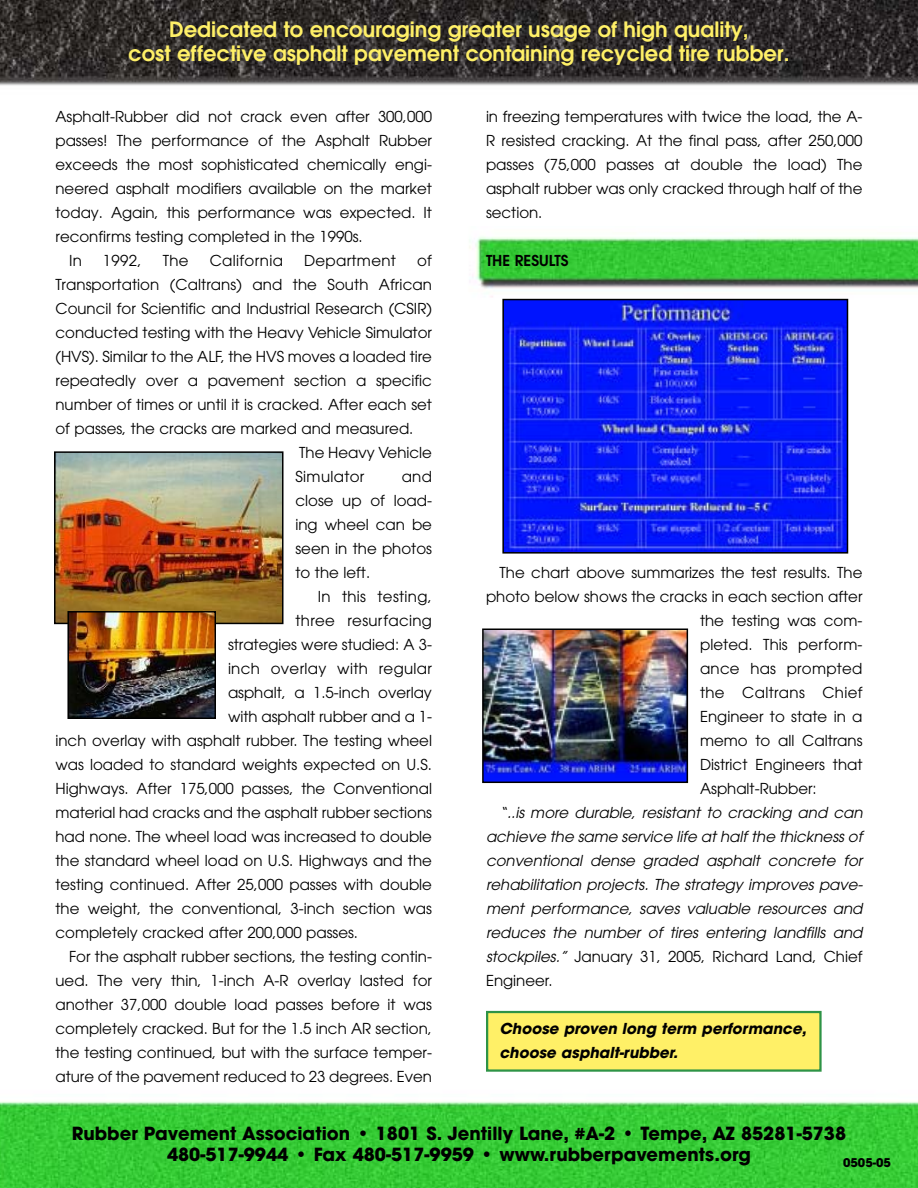
<style>
.page{position:relative;width:918px;height:1188px;background:#fff}
.page>*{position:absolute;margin:0;border:0;box-sizing:border-box;transform-origin:0 0}
.t1{font:600 21px/24px "Avant Garde";color:#fff067;text-align:center}
.t2{font:700 18px/21px "Avant Garde";color:#000;text-align:center}
.t3{font:15px/24px "Avant Garde";color:#000;text-align:justify}
.t4{font:italic 15px/24px "Avant Garde";color:#000;text-align:justify}
.t5{font:15px "Avant Garde";letter-spacing:.02em;color:#000}
.t6{font:italic 700 15px/24px "Avant Garde";color:#000}
.t7{font:600 15px "Avant Garde";color:#000}
.t8{font:700 12px "Avant Garde";color:#000}
.s1{font-style:normal}
</style>
<div class="page">
<img style="left:0;top:0;width:918px;height:1188px">
<img style="left:446px;top:226px;width:472px;height:75px">
<div style="left:487px;top:1012px;width:333px;height:59px;background:#fff067"></div>
<div style="left:486px;top:1011px;width:336px;height:61px;border:2px solid #2e9346"></div>
<img style="left:57px;top:454px;width:224px;height:167px">
<div style="left:54px;top:451px;width:230px;height:173px;border:2px solid #000"></div>
<img style="left:70px;top:614px;width:143px;height:102px">
<div style="left:67px;top:611px;width:149px;height:108px;border:2px solid #000"></div>
<img style="left:505px;top:302px;width:340px;height:249px">
<div style="left:502px;top:299px;width:346px;height:255px;border:2px solid #000"></div>
<img style="left:485px;top:631px;width:200px;height:149px">
<div style="left:482px;top:628px;width:206px;height:155px;border:2px solid #000"></div>
<h1 class="t1" style="left:128px;top:19px;width:663px">Dedicated to encouraging greater usage of high quality,<br>cost effective asphalt pavement containing recycled tire rubber.</h1>
<p class="t3" style="left:56px;top:106px;width:378px">Asphalt-Rubber did not crack even after 300,000</p>
<p class="t3" style="left:56px;top:130px;width:378px">passes! The performance of the Asphalt Rubber</p>
<p class="t3" style="left:56px;top:154px;width:378px">exceeds the most sophisticated chemically engi-</p>
<p class="t3" style="left:56px;top:178px;width:378px">neered asphalt modifiers available on the market</p>
<p class="t3" style="left:56px;top:202px;width:378px">today. Again, this performance was expected. It</p>
<p class="t3" style="left:56px;top:226px;width:309px">reconfirms testing completed in the 1990s.</p>
<p class="t3" style="left:69px;top:250px;width:14px">In</p>
<p class="t3" style="left:103px;top:250px;width:40px">1992,</p>
<p class="t3" style="left:163px;top:250px;width:27px">The</p>
<p class="t5" style="left:210px;top:255px;width:75px">California</p>
<p class="t5" style="left:304px;top:255px;width:94px">Department</p>
<p class="t3" style="left:417px;top:250px;width:16px">of</p>
<p class="t3" style="left:56px;top:274px;width:378px">Transportation (Caltrans) and the South African</p>
<p class="t3" style="left:56px;top:298px;width:378px">Council for Scientific and Industrial Research (CSIR)</p>
<p class="t3" style="left:56px;top:322px;width:378px">conducted testing with the Heavy Vehicle Simulator</p>
<p class="t3" style="left:56px;top:346px;width:378px">(HVS). Similar to the ALF, the HVS moves a loaded tire</p>
<p class="t3" style="left:56px;top:370px;width:378px">repeatedly over a pavement section a specific</p>
<p class="t3" style="left:56px;top:394px;width:378px">number of times or until it is cracked. After each set</p>
<p class="t3" style="left:56px;top:418px;width:359px">of passes, the cracks are marked and measured.</p>
<p class="t3" style="left:299px;top:442px;width:134px">The Heavy Vehicle</p>
<p class="t5" style="left:296px;top:471px;width:70px">Simulator</p>
<p class="t3" style="left:296px;top:466px;width:138px;text-indent:106px">and close up of load&shy;ing wheel can be seen in the photos to the left.</p>
<p class="t5" style="left:318px;top:591px;width:116px">In this testing,</p>
<p class="t5" style="left:296px;top:615px;width:138px">three resurfacing</p>
<p class="t3" style="left:228px;top:634px;width:206px">strategies were studied: A 3-</p>
<p class="t5" style="left:228px;top:663px;width:206px">inch overlay with regular</p>
<p class="t3" style="left:228px;top:682px;width:206px">asphalt, a 1.5-inch overlay</p>
<p class="t3" style="left:228px;top:706px;width:206px">with asphalt rubber and a 1-</p>
<p class="t3" style="left:56px;top:730px;width:378px">inch overlay with asphalt rubber. The testing wheel</p>
<p class="t3" style="left:56px;top:754px;width:378px">was loaded to standard weights expected on U.S.</p>
<p class="t3" style="left:56px;top:778px;width:378px">Highways. After 175,000 passes, the Conventional</p>
<p class="t3" style="left:56px;top:802px;width:378px">material had cracks and the asphalt rubber sections</p>
<p class="t3" style="left:56px;top:826px;width:378px">had none. The wheel load was increased to double</p>
<p class="t3" style="left:56px;top:850px;width:378px">the standard wheel load on U.S. Highways and the</p>
<p class="t3" style="left:56px;top:874px;width:378px">testing continued. After 25,000 passes with double</p>
<p class="t3" style="left:56px;top:898px;width:378px">the weight, the conventional, 3-inch section was</p>
<p class="t3" style="left:56px;top:922px;width:304px">completely cracked after 200,000 passes.</p>
<p class="t3" style="left:69px;top:946px;width:365px">For the asphalt rubber sections, the testing contin-</p>
<p class="t3" style="left:56px;top:970px;width:378px">ued. The very thin, 1-inch A-R overlay lasted for</p>
<p class="t3" style="left:56px;top:994px;width:378px">another 37,000 double load passes before it was</p>
<p class="t3" style="left:56px;top:1018px;width:378px">completely cracked. But for the 1.5 inch AR section,</p>
<p class="t3" style="left:56px;top:1042px;width:378px">the testing continued, but with the surface temper-</p>
<p class="t3" style="left:56px;top:1066px;width:378px">ature of the pavement reduced to 23 degrees. Even</p>
<p class="t3" style="left:486px;top:106px;width:378px">in freezing temperatures with twice the load, the A-R resisted cracking. At the final pass, after 250,000 passes (75,000 passes at double the load) The asphalt rubber was only cracked through half of the section.</p>
<p class="t7" style="left:486px;top:255px;width:84px">THE RESULTS</p>
<p class="t3" style="left:500px;top:562px;width:365px">The chart above summarizes the test results. The</p>
<p class="t3" style="left:486px;top:586px;width:378px">photo below shows the cracks in each section after</p>
<p class="t3" style="left:700px;top:610px;width:164px">the testing was com-</p>
<p class="t3" style="left:700px;top:634px;width:164px">pleted. This perform-</p>
<p class="t3" style="left:700px;top:658px;width:164px">ance has prompted</p>
<p class="t5" style="left:700px;top:687px;width:164px">the Caltrans Chief</p>
<p class="t3" style="left:700px;top:706px;width:164px">Engineer to state in a</p>
<p class="t3" style="left:700px;top:730px;width:164px">memo to all Caltrans</p>
<p class="t3" style="left:700px;top:754px;width:164px">District Engineers that</p>
<p class="t3" style="left:700px;top:778px;width:118px">Asphalt-Rubber:</p>
<p class="t4" style="left:486px;top:802px;width:378px;text-indent:14px">“..is more durable, resistant to cracking and can achieve the same service life at half the thickness of conventional dense graded asphalt concrete for rehabilitation projects. The strategy improves pave&shy;ment performance, saves valuable resources and reduces the number of tires entering landfills and stockpiles.” <span class="s1">January 31, 2005, Richard Land, Chief Engineer.</span></p>
<p class="t6" style="left:500px;top:1018px;width:308px">Choose proven long term performance, choose asphalt-rubber.</p>
<p class="t2" style="left:72px;top:1124px;width:776px">Rubber Pavement Association • 1801 S. Jentilly Lane, #A-2 • Tempe, AZ 85281-5738<br>480-517-9944 • Fax 480-517-9959 • www.rubberpavements.org</p>
<p class="t8" style="left:843px;top:1158px;width:49px">0505-05</p>
</div>
